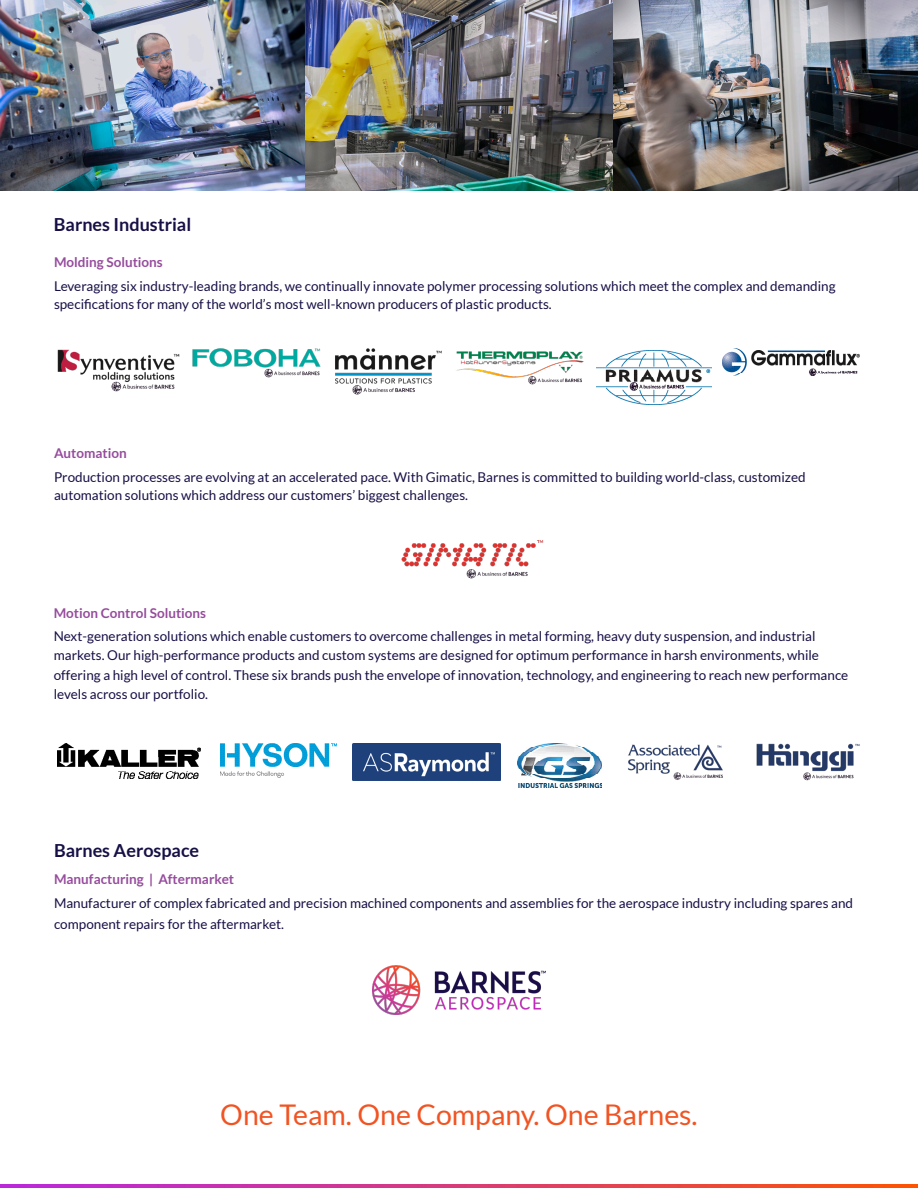
<style>
.page{position:relative;width:918px;height:1188px;background:#fff}
.page>*{position:absolute;margin:0;border:0;box-sizing:border-box;transform-origin:0 0}
.t1{font:28.5px "Lato";color:#f15422}
.t2{font:700 18px "Lato";color:#171046}
.t3{font:13.5px/19.5px "Lato";color:#171046}
.t4{font:700 13.5px "Lato";color:#964c9d}
</style>
<div class="page">
<img style="left:0;top:1184px;width:918px;height:4px">
<img style="left:0;top:0;width:918px;height:191px">
<img style="left:57px;top:349px;width:123px;height:43px">
<img style="left:335px;top:348px;width:107px;height:47px">
<img style="left:192px;top:348px;width:129px;height:30px">
<img style="left:456px;top:351px;width:128px;height:34px">
<img style="left:723px;top:349px;width:137px;height:26px">
<img style="left:597px;top:350px;width:115px;height:55px">
<img style="left:401px;top:540px;width:143px;height:39px">
<img style="left:372px;top:965px;width:174px;height:49px">
<img style="left:58px;top:743px;width:143px;height:36px">
<img style="left:628px;top:744px;width:95px;height:36px">
<img style="left:756px;top:743px;width:104px;height:38px">
<img style="left:518px;top:743px;width:84px;height:45px">
<img style="left:352px;top:743px;width:149px;height:37px">
<img style="left:221px;top:743px;width:115px;height:34px">
<p class="t2" style="left:54px;top:214px;width:139px">Barnes Industrial</p>
<p class="t4" style="left:54px;top:254px;width:110px">Molding Solutions</p>
<p class="t3" style="left:54px;top:277px;width:783px;line-height:18px">Leveraging six industry-leading brands, we continually innovate polymer processing solutions which meet the complex and demanding specifications for many of the world’s most well-known producers of plastic products.</p>
<p class="t4" style="left:54px;top:446px;width:74px">Automation</p>
<p class="t3" style="left:54px;top:468px;width:753px;line-height:18px">Production processes are evolving at an accelerated pace. With Gimatic, Barnes is committed to building world-class, customized automation solutions which address our customers’ biggest challenges.</p>
<p class="t4" style="left:54px;top:605px;width:154px">Motion Control Solutions</p>
<p class="t3" style="left:54px;top:626px;width:796px">Next-generation solutions which enable customers to overcome challenges in metal forming, heavy duty suspension, and industrial markets. Our high-performance products and custom systems are designed for optimum performance in harsh environments, while offering a high level of control. These six brands push the envelope of innovation, technology, and engineering to reach new performance levels across our portfolio.</p>
<p class="t2" style="left:54px;top:840px;width:147px">Barnes Aerospace</p>
<p class="t4" style="left:54px;top:871px;width:182px">Manufacturing | Aftermarket</p>
<p class="t3" style="left:54px;top:892px;width:801px;line-height:21px">Manufacturer of complex fabricated and precision machined components and assemblies for the aerospace industry including spares and component repairs for the aftermarket.</p>
<p class="t1" style="left:220px;top:1099px;width:479px">One Team. One Company. One Barnes.</p>
</div>
